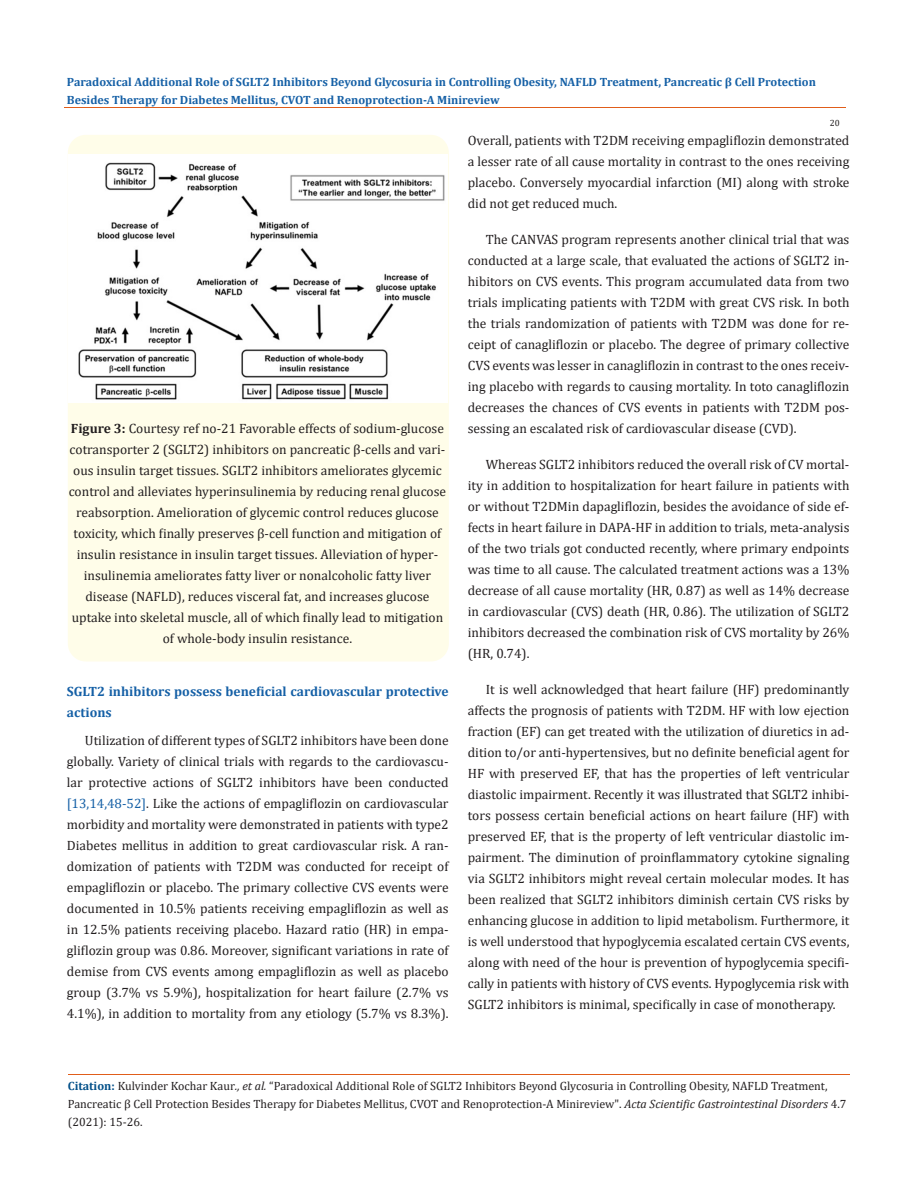
<style>
.page{position:relative;width:917px;height:1188px;background:#fff}
.page>*{position:absolute;margin:0;border:0;box-sizing:border-box;transform-origin:0 0}
.t1{font:13.5px/21px "Cambria";color:#231f20;text-align:justify}
.t2{font:700 13.5px/21px "Cambria";color:#1560a6}
.t3{font:12px/18px "Cambria";color:#231f20}
.t4{font:700 12px/18px "Cambria";color:#1560a6}
.t5{font:9px "Cambria";color:#231f20}
.s1{font-weight:700}
.s2{color:#1560a6}
.s3{font-weight:700;color:#035089}
.s4{font-style:italic}
</style>
<div class="page">
<div style="left:68px;top:135px;width:381px;height:527px;background:#fffde9;border-radius:18px"></div>
<img style="left:68px;top:154px;width:379px;height:249px">
<hr style="left:64px;top:108px;width:781px;height:1px;background:#e05d1a">
<hr style="left:68px;top:1074px;width:781px;height:1px;background:#e05d1a">
<p class="t4" style="left:67px;top:72px;width:750px">Paradoxical Additional Role of SGLT2 Inhibitors Beyond Glycosuria in Controlling Obesity, NAFLD Treatment, Pancreatic β Cell Protection<br>Besides Therapy for Diabetes Mellitus, CVOT and Renoprotection-A Minireview</p>
<p class="t5" style="left:829px;top:118px;width:11px">20</p>
<p class="t1" style="left:69px;top:417px;width:379px;text-align:center"><span class="s1">Figure 3:</span> Courtesy ref no-21 Favorable effects of sodium-glucose cotransporter 2 (SGLT2) inhibitors on pancreatic β-cells and vari&shy;ous insulin target tissues. SGLT2 inhibitors ameliorates glycemic control and alleviates hyperinsulinemia by reducing renal glucose reabsorption. Amelioration of glycemic control reduces glucose toxicity, which finally preserves β-cell function and mitigation of insulin resistance in insulin target tissues. Alleviation of hyper&shy;insulinemia ameliorates fatty liver or nonalcoholic fatty liver disease (NAFLD), reduces visceral fat, and increases glucose uptake into skeletal muscle, all of which finally lead to mitigation of whole-body insulin resistance.</p>
<p class="t2" style="left:67px;top:680px;width:383px">SGLT2 inhibitors possess beneficial cardiovascular protective actions</p>
<p class="t1" style="left:67px;top:730px;width:383px;text-indent:18px">Utilization of different types of SGLT2 inhibitors have been done globally. Variety of clinical trials with regards to the cardiovascu&shy;lar protective actions of SGLT2 inhibitors have been conducted <span class="s2">[13,14,48-52]</span>. Like the actions of empagliflozin on cardiovascular morbidity and mortality were demonstrated in patients with type2<br>Diabetes mellitus in addition to great cardiovascular risk. A ran&shy;domization of patients with T2DM was conducted for receipt of empagliflozin or placebo. The primary collective CVS events were documented in 10.5% patients receiving empagliflozin as well as in 12.5% patients receiving placebo. Hazard ratio (HR) in empa&shy;gliflozin group was 0.86. Moreover, significant variations in rate of demise from CVS events among empagliflozin as well as placebo group (3.7% vs 5.9%), hospitalization for heart failure (2.7% vs 4.1%), in addition to mortality from any etiology (5.7% vs 8.3%).</p>
<p class="t1" style="left:468px;top:130px;width:383px">Overall, patients with T2DM receiving empagliflozin demonstrated a lesser rate of all cause mortality in contrast to the ones receiving placebo. Conversely myocardial infarction (MI) along with stroke did not get reduced much.</p>
<p class="t1" style="left:468px;top:229px;width:383px;text-indent:18px">The CANVAS program represents another clinical trial that was conducted at a large scale, that evaluated the actions of SGLT2 in&shy;hibitors on CVS events. This program accumulated data from two trials implicating patients with T2DM with great CVS risk. In both the trials randomization of patients with T2DM was done for re&shy;ceipt of canagliflozin or placebo. The degree of primary collective CVS events was lesser in canagliflozin in contrast to the ones receiv&shy;ing placebo with regards to causing mortality. In toto canagliflozin decreases the chances of CVS events in patients with T2DM pos&shy;sessing an escalated risk of cardiovascular disease (CVD).</p>
<p class="t1" style="left:468px;top:454px;width:383px;text-indent:18px">Whereas SGLT2 inhibitors reduced the overall risk of CV mortal&shy;ity in addition to hospitalization for heart failure in patients with or without T2DMin dapagliflozin, besides the avoidance of side ef&shy;fects in heart failure in DAPA-HF in addition to trials, meta-analysis of the two trials got conducted recently, where primary endpoints was time to all cause. The calculated treatment actions was a 13% decrease of all cause mortality (HR, 0.87) as well as 14% decrease in cardiovascular (CVS) death (HR, 0.86). The utilization of SGLT2 inhibitors decreased the combination risk of CVS mortality by 26% (HR, 0.74).</p>
<p class="t1" style="left:468px;top:679px;width:383px;text-indent:18px">It is well acknowledged that heart failure (HF) predominantly affects the prognosis of patients with T2DM. HF with low ejection fraction (EF) can get treated with the utilization of diuretics in ad&shy;dition to/or anti-hypertensives, but no definite beneficial agent for HF with preserved EF, that has the properties of left ventricular diastolic impairment. Recently it was illustrated that SGLT2 inhibi&shy;tors possess certain beneficial actions on heart failure (HF) with preserved EF, that is the property of left ventricular diastolic im&shy;pairment. The diminution of proinflammatory cytokine signaling via SGLT2 inhibitors might reveal certain molecular modes. It has been realized that SGLT2 inhibitors diminish certain CVS risks by enhancing glucose in addition to lipid metabolism. Furthermore, it is well understood that hypoglycemia escalated certain CVS events, along with need of the hour is prevention of hypoglycemia specifi&shy;cally in patients with history of CVS events. Hypoglycemia risk with SGLT2 inhibitors is minimal, specifically in case of monotherapy.</p>
<p class="t3" style="left:68px;top:1077px;width:780px"><span class="s3">Citation:</span> Kulvinder Kochar Kaur<span class="s4">., et al.</span> “Paradoxical Additional Role of SGLT2 Inhibitors Beyond Glycosuria in Controlling Obesity, NAFLD Treatment,<br>Pancreatic β Cell Protection Besides Therapy for Diabetes Mellitus, CVOT and Renoprotection-A Minireview". <span class="s4">Acta Scientific Gastrointestinal Disorders</span> 4.7 (2021): 15-26.</p>
</div>
